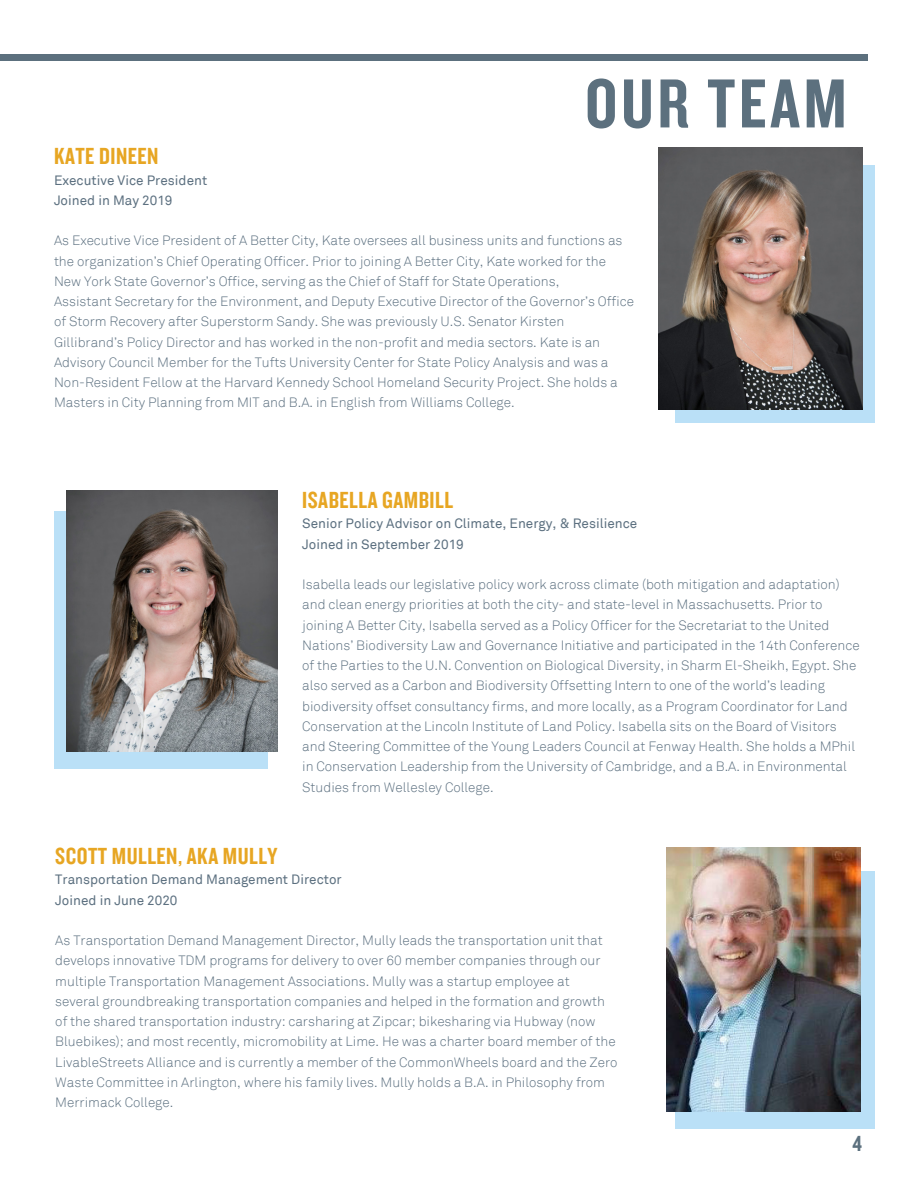
<style>
.page{position:relative;width:918px;height:1188px;background:#fff}
.page>*{position:absolute;margin:0;border:0;box-sizing:border-box;transform-origin:0 0}
.t1{font:72px "Knockout HTF49 Liteweight";letter-spacing:.05em;color:#5c707e}
.t2{font:24px "Knockout HTF49 Liteweight";letter-spacing:.02em;color:#e7a623}
.t3{font:22.5px "Knockout HTF49 Liteweight";color:#5c707e;scale:1.07 1}
.t4{font:300 13.5px/20.2px "Akkurat";color:#5c7080}
.t5{font:13.5px/20.2px "Akkurat";color:#5c7080}
</style>
<div class="page">
<div style="left:0;top:54px;width:867px;height:6px;background:#5c707e"></div>
<div style="left:54px;top:511px;width:214px;height:258px;background:#bae0f7"></div>
<img style="left:66px;top:490px;width:212px;height:261px">
<div style="left:675px;top:166px;width:199px;height:257px;background:#bae0f7"></div>
<img style="left:659px;top:148px;width:203px;height:262px">
<div style="left:675px;top:872px;width:199px;height:257px;background:#bae0f7"></div>
<img style="left:667px;top:848px;width:194px;height:263px">
<h1 class="t1" style="left:585px;top:69px;width:263px">OUR TEAM</h1>
<h2 class="t2" style="left:54px;top:145px;width:106px">KATE DINEEN</h2>
<p class="t5" style="left:54px;top:170px;width:155px">Executive Vice President<br>Joined in May 2019</p>
<p class="t4" style="left:54px;top:231px;width:582px">As Executive Vice President of A Better City, Kate oversees all business units and functions as the organization’s Chief Operating Officer. Prior to joining A Better City, Kate worked for the New York State Governor’s Office, serving as the Chief of Staff for State Operations,<br>Assistant Secretary for the Environment, and Deputy Executive Director of the Governor’s Office of Storm Recovery after Superstorm Sandy. She was previously U.S. Senator Kirsten Gillibrand’s Policy Director and has worked in the non-profit and media sectors. Kate is an Advisory Council Member for the Tufts University Center for State Policy Analysis and was a Non-Resident Fellow at the Harvard Kennedy School Homeland Security Project. She holds a Masters in City Planning from MIT and B.A. in English from Williams College.</p>
<h2 class="t2" style="left:302px;top:489px;width:152px">ISABELLA GAMBILL</h2>
<p class="t5" style="left:302px;top:514px;width:337px">Senior Policy Advisor on Climate, Energy, &amp; Resilience<br>Joined in September 2019</p>
<p class="t4" style="left:302px;top:575px;width:559px">Isabella leads our legislative policy work across climate (both mitigation and adaptation) and clean energy priorities at both the city- and state-level in Massachusetts. Prior to joining A Better City, Isabella served as a Policy Officer for the Secretariat to the United Nations’ Biodiversity Law and Governance Initiative and participated in the 14th Conference of the Parties to the U.N. Convention on Biological Diversity, in Sharm El-Sheikh, Egypt. She also served as a Carbon and Biodiversity Offsetting Intern to one of the world’s leading biodiversity offset consultancy firms, and more locally, as a Program Coordinator for Land Conservation at the Lincoln Institute of Land Policy. Isabella sits on the Board of Visitors and Steering Committee of the Young Leaders Council at Fenway Health. She holds a MPhil in Conservation Leadership from the University of Cambridge, and a B.A. in Environmental Studies from Wellesley College.</p>
<h2 class="t2" style="left:55px;top:845px;width:224px">SCOTT MULLEN, AKA MULLY</h2>
<p class="t5" style="left:55px;top:870px;width:288px">Transportation Demand Management Director<br>Joined in June 2020</p>
<p class="t4" style="left:55px;top:930px;width:564px">As Transportation Demand Management Director, Mully leads the transportation unit that develops innovative TDM programs for delivery to over 60 member companies through our multiple Transportation Management Associations. Mully was a startup employee at<br>several groundbreaking transportation companies and helped in the formation and growth of the shared transportation industry: carsharing at Zipcar; bikesharing via Hubway (now Bluebikes); and most recently, micromobility at Lime. He was a charter board member of the LivableStreets Alliance and is currently a member of the CommonWheels board and the Zero Waste Committee in Arlington, where his family lives. Mully holds a B.A. in Philosophy from Merrimack College.</p>
<h3 class="t3" style="left:853px;top:1133px;width:10px">4</h3>
</div>
